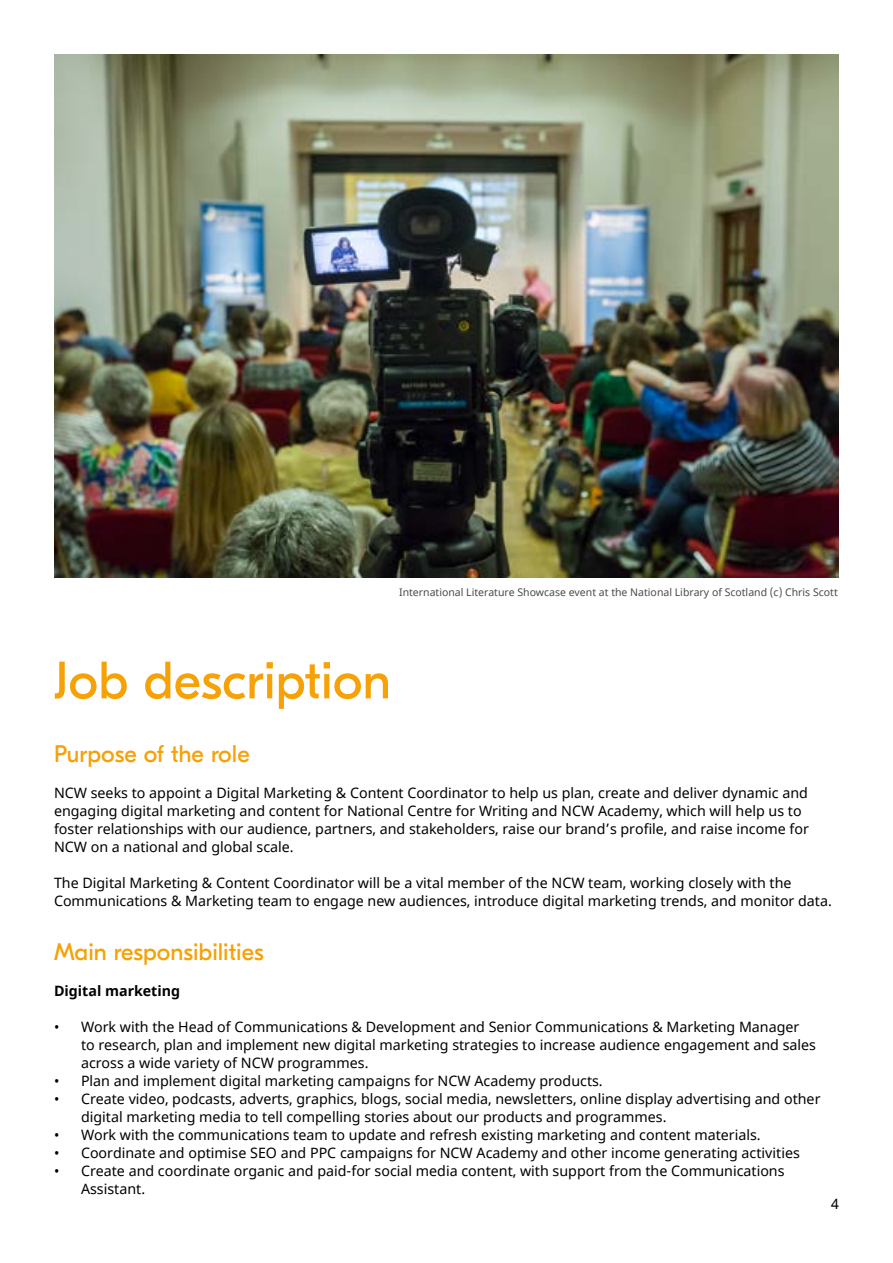
<style>
.page{position:relative;width:893px;height:1263px;background:#fff}
.page>*{position:absolute;margin:0;border:0;box-sizing:border-box;transform-origin:0 0}
.t1{font:52.5px "GT Eesti Display";color:#f6a106}
.t2{font:24px "GT Eesti Display";color:#f6a106}
.t3{font:14.25px/18px "Noto Sans";color:#000}
.t4{font:700 14.25px "Noto Sans";color:#000}
.t5{font:10.5px "Noto Sans";color:#4a4a49}
</style>
<div class="page">
<img style="left:54px;top:54px;width:785px;height:523px">
<p class="t5" style="left:399px;top:585px;width:440px">International Literature Showcase event at the National Library of Scotland (c) Chris Scott</p>
<h1 class="t1" style="left:54px;top:661px;width:338px">Job description</h1>
<h2 class="t2" style="left:54px;top:745px;width:197px">Purpose of the role</h2>
<p class="t3" style="left:54px;top:784px;width:756px">NCW seeks to appoint a Digital Marketing &amp; Content Coordinator to help us plan, create and deliver dynamic and engaging digital marketing and content for National Centre for Writing and NCW Academy, which will help us to foster relationships with our audience, partners, and stakeholders, raise our brand’s profile, and raise income for NCW on a national and global scale.</p>
<p class="t3" style="left:54px;top:874px;width:779px">The Digital Marketing &amp; Content Coordinator will be a vital member of the NCW team, working closely with the<br>Communications &amp; Marketing team to engage new audiences, introduce digital marketing trends, and monitor data.</p>
<h2 class="t2" style="left:54px;top:943px;width:211px">Main responsibilities</h2>
<p class="t4" style="left:54px;top:984px;width:128px">Digital marketing</p>
<p class="t3" style="left:81px;top:1019px;width:737px;text-indent:-27px">• Work with the Head of Communications &amp; Development and Senior Communications &amp; Marketing Manager to research, plan and implement new digital marketing strategies to increase audience engagement and sales across a wide variety of NCW programmes.</p>
<p class="t3" style="left:54px;top:1073px;width:550px">• Plan and implement digital marketing campaigns for NCW Academy products.</p>
<p class="t3" style="left:81px;top:1091px;width:741px;text-indent:-27px">• Create video, podcasts, adverts, graphics, blogs, social media, newsletters, online display advertising and other digital marketing media to tell compelling stories about our products and programmes.</p>
<p class="t3" style="left:54px;top:1127px;width:708px">• Work with the communications team to update and refresh existing marketing and content materials.</p>
<p class="t3" style="left:54px;top:1145px;width:747px">• Coordinate and optimise SEO and PPC campaigns for NCW Academy and other income generating activities</p>
<p class="t3" style="left:81px;top:1163px;width:705px;text-indent:-27px">• Create and coordinate organic and paid-for social media content, with support from the Communications<br>Assistant.</p>
<p class="t3" style="left:831px;top:1195px;width:9px">4</p>
</div>
